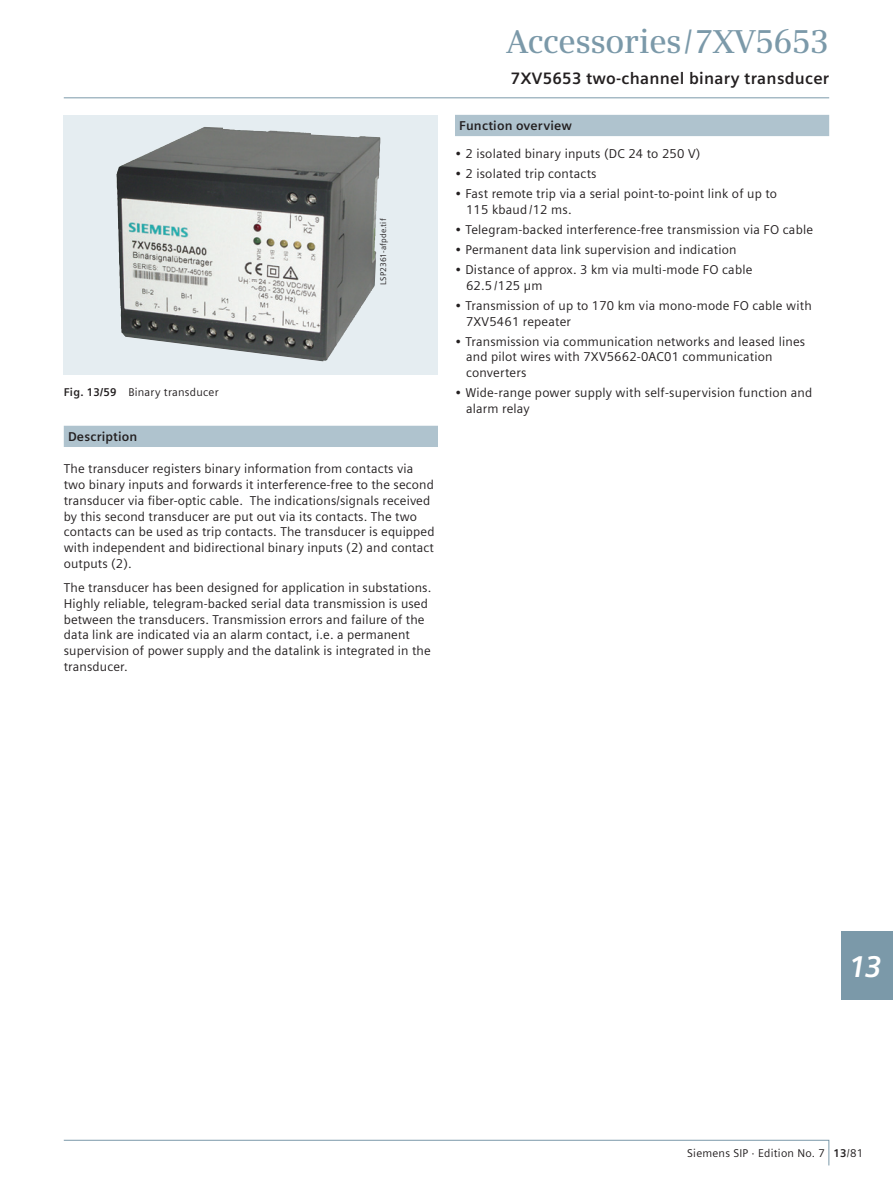
<style>
.page{position:relative;width:893px;height:1191px;background:#fff}
.page>*{position:absolute;margin:0;border:0;box-sizing:border-box;transform-origin:0 0}
.t1{font:600 33px "Siemens Serif";letter-spacing:-.02em;color:#7b99a9}
.t2{font:italic 700 30px "Siemens Sans";color:#fff}
.t3{font:700 16.5px "Siemens Sans";letter-spacing:.015em;color:#231f20}
.t4{font:12.75px/15.8px "Siemens Sans";letter-spacing:.01em;color:#231f20}
.t5{font:700 12.75px "Siemens Sans";letter-spacing:.015em;color:#231f20}
.t6{font:11.25px "Siemens Sans";letter-spacing:.02em;color:#231f20}
.t7{font:8.25px "Siemens Sans";letter-spacing:.02em;color:#231f20}
.s1{font-weight:700}
</style>
<div class="page">
<hr style="left:64px;top:97px;width:765px;height:1px;background:#7b99a9">
<svg style="left:63px;top:1139px;width:766px;height:27px"></svg>
<div style="left:64px;top:426px;width:374px;height:21px;background:#afc3ce"></div>
<svg style="left:64px;top:115px;width:374px;height:259px;background:#c4cacc"></svg>
<img style="left:223px;top:127px;width:157px;height:193px">
<div style="left:455px;top:115px;width:374px;height:21px;background:#afc3ce"></div>
<div style="left:842px;top:931px;width:51px;height:68px;background:#7b99a9"></div>
<p class="t6" style="left:64px;top:387px;width:156px"><span class="s1">Fig. 13/59</span> Binary transducer</p>
<p class="t7" style="left:380px;top:285px;width:68px;rotate:-90deg">LSP2361-afpde.tif</p>
<p class="t5" style="left:68px;top:431px;width:71px">Description</p>
<p class="t4" style="left:64px;top:462px;width:372px">The transducer registers binary information from contacts via two binary inputs and forwards it interference-free to the second transducer via fiber-optic cable. The indications/signals received by this second transducer are put out via its contacts. The two contacts can be used as trip contacts. The transducer is equipped with independent and bidirectional binary inputs (2) and contact outputs (2).</p>
<p class="t4" style="left:64px;top:581px;width:369px">The transducer has been designed for application in substations.<br>Highly reliable, telegram-backed serial data transmission is used between the transducers. Transmission errors and failure of the data link are indicated via an alarm contact, i.e. a permanent supervision of power supply and the datalink is integrated in the transducer.</p>
<p class="t1" style="left:507px;top:28px;width:324px">Accessories / 7XV5653</p>
<p class="t3" style="left:511px;top:71px;width:320px">7XV5653 two-channel binary transducer</p>
<p class="t5" style="left:459px;top:120px;width:114px">Function overview</p>
<p class="t4" style="left:455px;top:147px;width:247px">• 2 isolated binary inputs (DC 24 to 250 V)</p>
<p class="t4" style="left:455px;top:167px;width:143px">• 2 isolated trip contacts</p>
<p class="t4" style="left:466px;top:187px;width:312px;text-indent:-11px">• Fast remote trip via a serial point-to-point link of up to<br>115 kbaud /12 ms.</p>
<p class="t4" style="left:455px;top:223px;width:360px">• Telegram-backed interference-free transmission via FO cable</p>
<p class="t4" style="left:455px;top:243px;width:283px">• Permanent data link supervision and indication</p>
<p class="t4" style="left:466px;top:263px;width:288px;text-indent:-11px">• Distance of approx. 3 km via multi-mode FO cable<br>62.5 /125 µm</p>
<p class="t4" style="left:466px;top:298px;width:347px;text-indent:-11px">• Transmission of up to 170 km via mono-mode FO cable with<br>7XV5461 repeater</p>
<p class="t4" style="left:466px;top:334px;width:341px;text-indent:-11px">• Transmission via communication networks and leased lines and pilot wires with 7XV5662-0AC01 communication converters</p>
<p class="t4" style="left:466px;top:386px;width:348px;text-indent:-11px">• Wide-range power supply with self-supervision function and alarm relay</p>
<p class="t2" style="left:849px;top:954px;width:34px">13</p>
<p class="t6" style="left:687px;top:1148px;width:178px">Siemens SIP · Edition No. 7 <span class="s1">13</span>/81</p>
</div>
